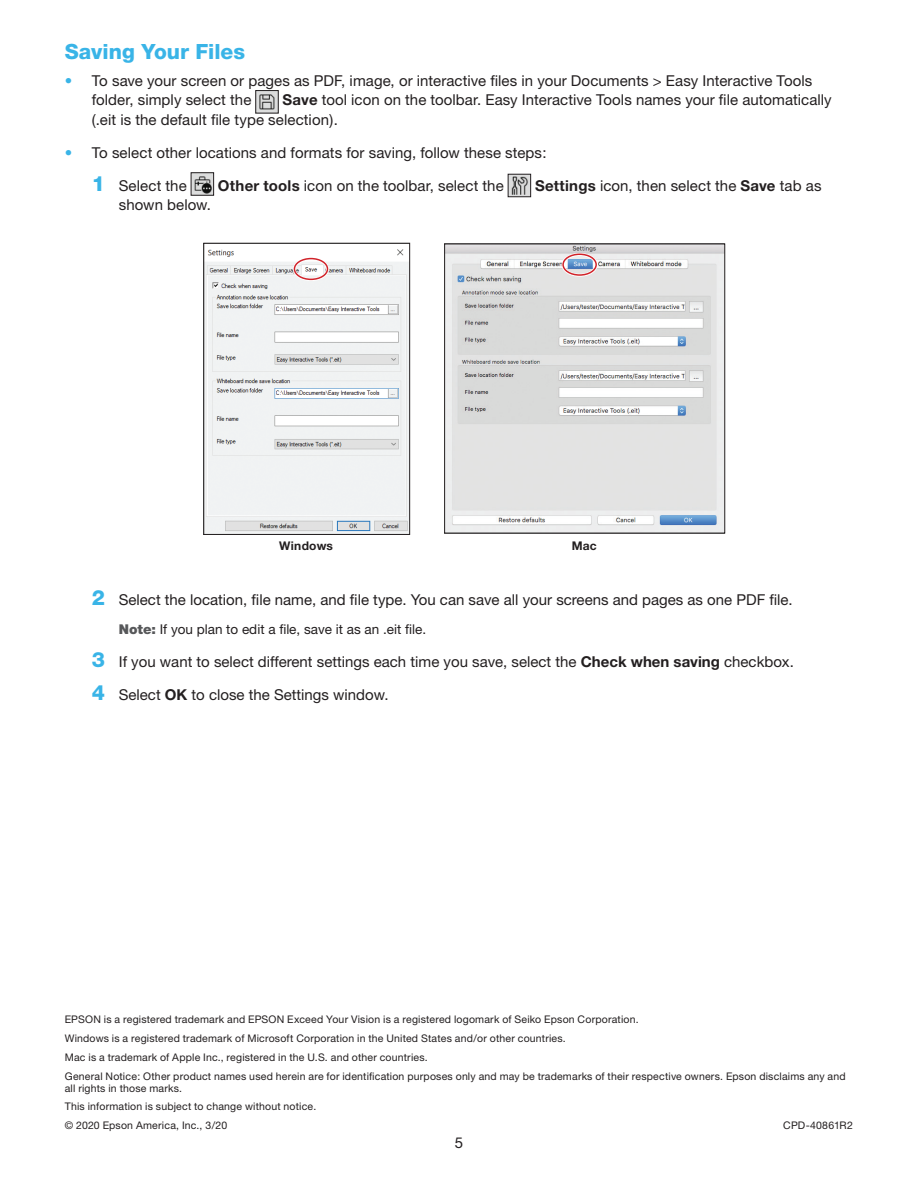
<style>
.page{position:relative;width:918px;height:1188px;background:#fff}
.page>*{position:absolute;margin:0;border:0;box-sizing:border-box;transform-origin:0 0}
.Head_A{font:800 21px "Helvetica Neue";color:#39b4e7}
.Bullet_text{font:15px/19.5px "Helvetica Neue";color:#231f20}
.Page_numbers{font:15px "Helvetica Neue";color:#231f20}
.Notes_cautions-inden{font:13.5px "Helvetica Neue";color:#231f20}
.t1{font:700 12px "Helvetica Neue";letter-spacing:.02em;color:#231f20}
.trademark_informatio{font:10.5px/12px "Helvetica Neue";letter-spacing:.02em;color:#231f20}
.s1{color:#39b4e7}
.s2{font-weight:700}
.s3{font-weight:800;font-size:21px;color:#39b4e7}
.s4{font-weight:900;color:#57585a}
</style>
<div class="page">
<img style="left:258px;top:92px;width:18px;height:19px">
<img style="left:193px;top:175px;width:19px;height:18px">
<img style="left:510px;top:176px;width:19px;height:19px">
<div style="left:508px;top:174px;width:23px;height:23px;border:1px solid #231f20"></div>
<img style="left:206px;top:249px;width:202px;height:284px">
<div style="left:204px;top:243px;width:206px;height:292px;border:1px solid #231f20"></div>
<img style="left:446px;top:246px;width:277px;height:285px">
<div style="left:444px;top:244px;width:281px;height:289px;border:1px solid #231f20"></div>
<div style="left:293px;top:257px;width:36px;height:24px;border:3px solid #fff;border-radius:50%"></div>
<div style="left:294px;top:258px;width:34px;height:22px;border:2px solid #d1232a;border-radius:50%"></div>
<div style="left:562px;top:253px;width:36px;height:24px;border:3px solid #fff;border-radius:50%"></div>
<div style="left:562px;top:254px;width:35px;height:22px;border:2px solid #d1232a;border-radius:50%"></div>
<p class="Head_A" style="left:65px;top:39px;width:182px">Saving Your Files</p>
<p class="Bullet_text" style="left:92px;top:70px;width:722px;text-indent:-27px"><span class="s1">•</span> To save your screen or pages as PDF, image, or interactive files in your Documents &gt; Easy Interactive Tools folder, simply select the</p>
<p class="Bullet_text" style="left:92px;top:90px;width:742px;text-indent:191px"><span class="s2">Save</span> tool icon on the toolbar. Easy Interactive Tools names your file automatically (.eit is the default file type selection).</p>
<p class="Bullet_text" style="left:65px;top:142px;width:483px"><span class="s1">•</span> To select other locations and formats for saving, follow these steps:</p>
<p class="Bullet_text" style="left:92px;top:175px;width:96px"><span class="s3">1</span> Select the</p>
<p class="Bullet_text" style="left:218px;top:175px;width:287px"><span class="s2">Other tools</span> icon on the toolbar, select the</p>
<p class="Bullet_text" style="left:535px;top:175px;width:288px"><span class="s2">Settings</span> icon, then select the <span class="s2">Save</span> tab as</p>
<p class="Bullet_text" style="left:119px;top:195px;width:94px">shown below.</p>
<p class="t1" style="left:279px;top:538px;width:55px">Windows</p>
<p class="t1" style="left:572px;top:538px;width:27px">Mac</p>
<p class="Bullet_text" style="left:92px;top:589px;width:703px"><span class="s3">2</span> Select the location, file name, and file type. You can save all your screens and pages as one PDF file.</p>
<p class="Notes_cautions-inden" style="left:119px;top:621px;width:309px"><span class="s4">Note:</span> If you plan to edit a file, save it as an .eit file.</p>
<p class="Bullet_text" style="left:92px;top:652px;width:704px"><span class="s3">3</span> If you want to select different settings each time you save, select the <span class="s2">Check when saving</span> checkbox.</p>
<p class="Bullet_text" style="left:92px;top:685px;width:298px"><span class="s3">4</span> Select <span class="s2">OK</span> to close the Settings window.</p>
<p class="trademark_informatio" style="left:65px;top:1014px;width:575px">EPSON is a registered trademark and EPSON Exceed Your Vision is a registered logomark of Seiko Epson Corporation.</p>
<p class="trademark_informatio" style="left:65px;top:1032px;width:502px">Windows is a registered trademark of Microsoft Corporation in the United States and/or other countries.</p>
<p class="trademark_informatio" style="left:65px;top:1051px;width:364px">Mac is a trademark of Apple Inc., registered in the U.S. and other countries.</p>
<p class="trademark_informatio" style="left:65px;top:1070px;width:782px">General Notice: Other product names used herein are for identification purposes only and may be trademarks of their respective owners. Epson disclaims any and all rights in those marks.</p>
<p class="trademark_informatio" style="left:65px;top:1101px;width:253px">This information is subject to change without notice.</p>
<p class="trademark_informatio" style="left:65px;top:1119px;width:164px">© 2020 Epson America, Inc., 3/20</p>
<p class="trademark_informatio" style="left:783px;top:1119px;width:71px">CPD-40861R2</p>
<p class="Page_numbers" style="left:455px;top:1134px;width:10px">5</p>
</div>
